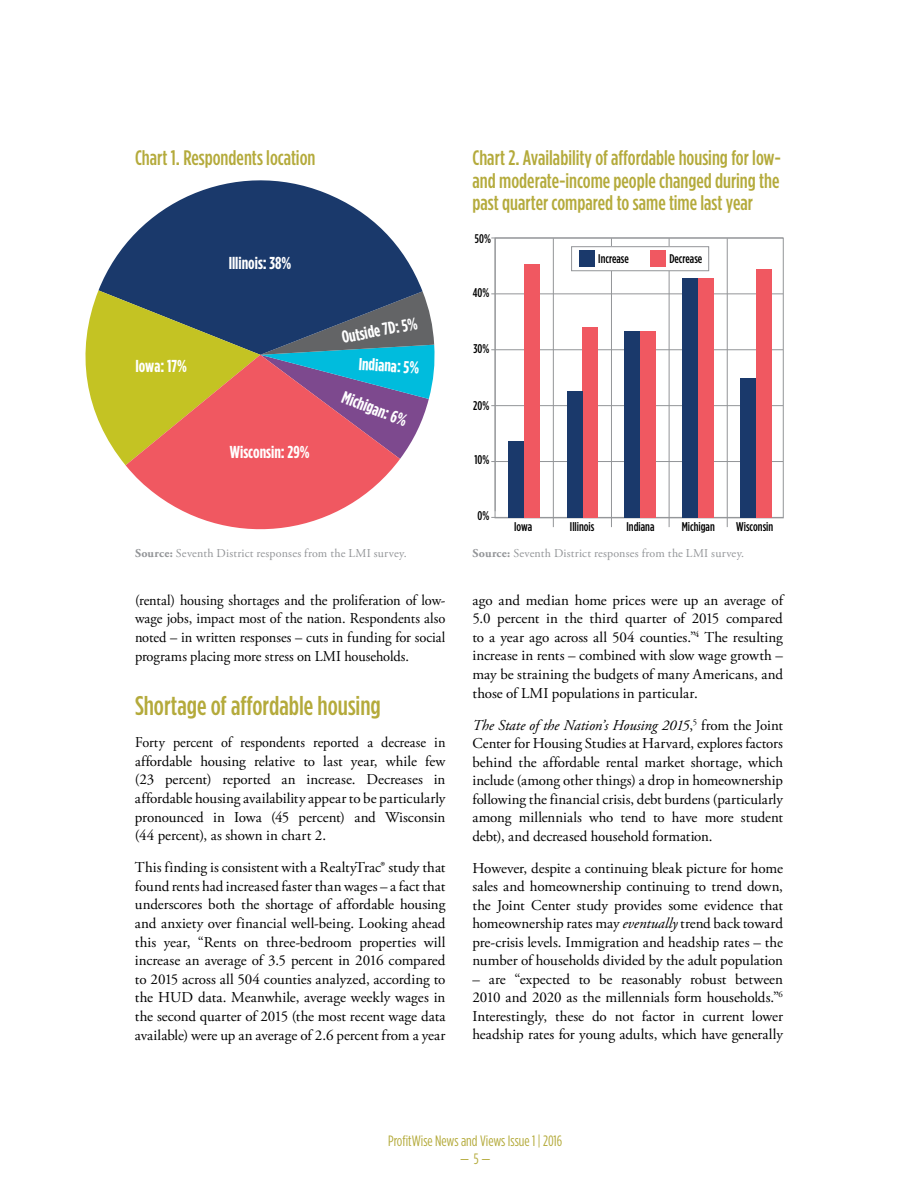
<style>
.page{position:relative;width:918px;height:1188px;background:#fff}
.page>*{position:absolute;margin:0;border:0;box-sizing:border-box;transform-origin:0 0}
.t1{font:500 27px "Gotham Condensed";color:#b4aa3b}
.t2{font:500 21px/22.5px "Gotham Condensed";color:#b4aa3b;text-align:justify}
.t3{font:700 17.25px "Gotham Condensed";color:#fff}
.t4{font:15px/18.6px "Adobe Garamond Pro";letter-spacing:-.005em;color:#000;text-align:justify}
.t5{font:15px/18.6px "Adobe Garamond Pro";letter-spacing:-.005em;color:#000;text-align:justify;scale:.95 1}
.t6{font:15px/18.6px "Adobe Garamond Pro";letter-spacing:-.005em;color:#000;text-align:justify;scale:.96 1}
.t7{font:15px "Gotham Condensed";color:#b4aa3b}
.t8{font:500 12.6px "Gotham Condensed";color:#000}
.t9{font:12px "Adobe Garamond Pro";letter-spacing:.02em;color:#939598}
.s1{font-weight:700}
.s2{font-style:italic}
</style>
<div class="page">
<svg style="left:98px;top:180px;width:324px;height:110px;fill:#1a396b"></svg>
<svg style="left:86px;top:290px;width:349px;height:175px;background:#70866f"></svg>
<svg style="left:126px;top:355px;width:274px;height:174px;background:#d37f74"></svg>
<hr style="left:491px;top:517px;width:292px;height:1px;background:#939598">
<hr style="left:491px;top:461px;width:292px;height:1px;background:#939598">
<hr style="left:491px;top:405px;width:292px;height:1px;background:#939598">
<hr style="left:491px;top:349px;width:292px;height:1px;background:#939598">
<hr style="left:491px;top:294px;width:292px;height:1px;background:#939598">
<hr style="left:491px;top:238px;width:292px;height:1px;background:#939598">
<div style="left:495px;top:238px;width:289px;height:280px;border:1px solid #939598"></div>
<hr style="left:553px;top:238px;width:1px;height:289px;background:#939598">
<hr style="left:611px;top:238px;width:1px;height:289px;background:#939598">
<hr style="left:669px;top:238px;width:1px;height:289px;background:#939598">
<hr style="left:727px;top:238px;width:1px;height:289px;background:#939598">
<hr style="left:495px;top:238px;width:1px;height:273px;background:#939598">
<div style="left:525px;top:264px;width:15px;height:254px;background:#f05861"></div>
<div style="left:509px;top:442px;width:15px;height:76px;background:#1a396b"></div>
<div style="left:583px;top:327px;width:15px;height:191px;background:#f05861"></div>
<div style="left:567px;top:391px;width:15px;height:127px;background:#1a396b"></div>
<div style="left:640px;top:332px;width:16px;height:186px;background:#f05861"></div>
<div style="left:624px;top:332px;width:16px;height:186px;background:#1a396b"></div>
<div style="left:698px;top:278px;width:16px;height:240px;background:#f05861"></div>
<div style="left:682px;top:278px;width:16px;height:240px;background:#1a396b"></div>
<div style="left:756px;top:270px;width:16px;height:248px;background:#f05861"></div>
<div style="left:740px;top:378px;width:16px;height:140px;background:#1a396b"></div>
<div style="left:572px;top:247px;width:137px;height:24px;background:#fff"></div>
<div style="left:571px;top:246px;width:138px;height:25px;border:1px solid #939598"></div>
<div style="left:650px;top:251px;width:15px;height:16px;background:#f05861"></div>
<div style="left:579px;top:251px;width:15px;height:16px;background:#1a396b"></div>
<h2 class="t2" style="left:135px;top:147px;width:182px">Chart 1. Respondents location</h2>
<p class="t3" style="left:135px;top:356px;width:53px">Iowa: 17%</p>
<p class="t3" style="left:229px;top:253px;width:64px">Illinois: 38%</p>
<p class="t3" style="left:230px;top:442px;width:81px">Wisconsin: 29%</p>
<p class="t3" style="left:340px;top:327px;width:78px;rotate:-11deg">Outside 7D: 5%</p>
<p class="t3" style="left:359px;top:354px;width:62px;rotate:4deg">Indiana: 5%</p>
<p class="t3" style="left:347px;top:387px;width:70px;rotate:22deg">Michigan: 6%</p>
<p class="t9" style="left:135px;top:546px;width:273px"><span class="s1">Source:</span> Seventh District responses from the LMI survey.</p>
<p class="t6" style="left:135px;top:591px;width:325px">(rental) housing shortages and the proliferation of low&shy;wage jobs, impact most of the nation. Respondents also noted – in written responses – cuts in funding for social programs placing more stress on LMI households.</p>
<h1 class="t1" style="left:135px;top:690px;width:247px">Shortage of affordable housing</h1>
<p class="t5" style="left:135px;top:734px;width:328px">Forty percent of respondents reported a decrease in affordable housing relative to last year, while few (23 percent) reported an increase. Decreases in affordable housing availability appear to be particularly pronounced in Iowa (45 percent) and Wisconsin (44 percent), as shown in chart 2.</p>
<p class="t4" style="left:135px;top:859px;width:312px">This finding is consistent with a RealtyTrac® study that found rents had increased faster than wages – a fact that underscores both the shortage of affordable housing and anxiety over financial well-being. Looking ahead this year, “Rents on three-bedroom properties will increase an average of 3.5 percent in 2016 compared to 2015 across all 504 counties analyzed, according to the HUD data. Meanwhile, average weekly wages in the second quarter of 2015 (the most recent wage data available) were up an average of 2.6 percent from a year</p>
<h2 class="t2" style="left:472px;top:147px;width:310px">Chart 2. Availability of affordable housing for low&shy;and moderate-income people changed during the past quarter compared to same time last year</h2>
<p class="t8" style="left:475px;top:231px;width:17px">50%</p>
<p class="t8" style="left:473px;top:285px;width:18px">40%</p>
<p class="t8" style="left:473px;top:342px;width:17px">30%</p>
<p class="t8" style="left:473px;top:398px;width:18px">20%</p>
<p class="t8" style="left:474px;top:453px;width:16px">10%</p>
<p class="t8" style="left:477px;top:508px;width:13px">0%</p>
<p class="t8" style="left:598px;top:251px;width:32px">Increase</p>
<p class="t8" style="left:669px;top:251px;width:34px">Decrease</p>
<p class="t8" style="left:514px;top:520px;width:20px">Iowa</p>
<p class="t8" style="left:570px;top:520px;width:26px">Illinois</p>
<p class="t8" style="left:627px;top:520px;width:29px">Indiana</p>
<p class="t8" style="left:682px;top:520px;width:35px">Michigan</p>
<p class="t8" style="left:736px;top:520px;width:39px">Wisconsin</p>
<p class="t9" style="left:472px;top:546px;width:273px"><span class="s1">Source:</span> Seventh District responses from the LMI survey.</p>
<p class="t4" style="left:472px;top:591px;width:312px">ago and median home prices were up an average of 5.0 percent in the third quarter of 2015 compared to a year ago across all 504 counties.”<sup>4</sup> The resulting increase in rents – combined with slow wage growth – may be straining the budgets of many Americans, and those of LMI populations in particular.</p>
<p class="t4" style="left:472px;top:716px;width:312px"><span class="s2">The State of the Nation’s Housing 2015</span>,<sup>5</sup> from the Joint Center for Housing Studies at Harvard, explores factors behind the affordable rental market shortage, which include (among other things) a drop in homeownership following the financial crisis, debt burdens (particularly among millennials who tend to have more student debt), and decreased household formation.</p>
<p class="t4" style="left:472px;top:859px;width:312px">However, despite a continuing bleak picture for home sales and homeownership continuing to trend down, the Joint Center study provides some evidence that homeownership rates may <span class="s2">eventually</span> trend back toward pre-crisis levels. Immigration and headship rates – the number of households divided by the adult population</p>
<p class="t4" style="left:472px;top:970px;width:312px">– are “expected to be reasonably robust between 2010 and 2020 as the millennials form households.”<sup>6<br></sup>Interestingly, these do not factor in current lower headship rates for young adults, which have generally</p>
<p class="t7" style="left:388px;top:1132px;width:176px">ProfitWise News and Views Issue 1 | 2016</p>
<p class="t7" style="left:460px;top:1150px;width:32px">— 5 —</p>
</div>
